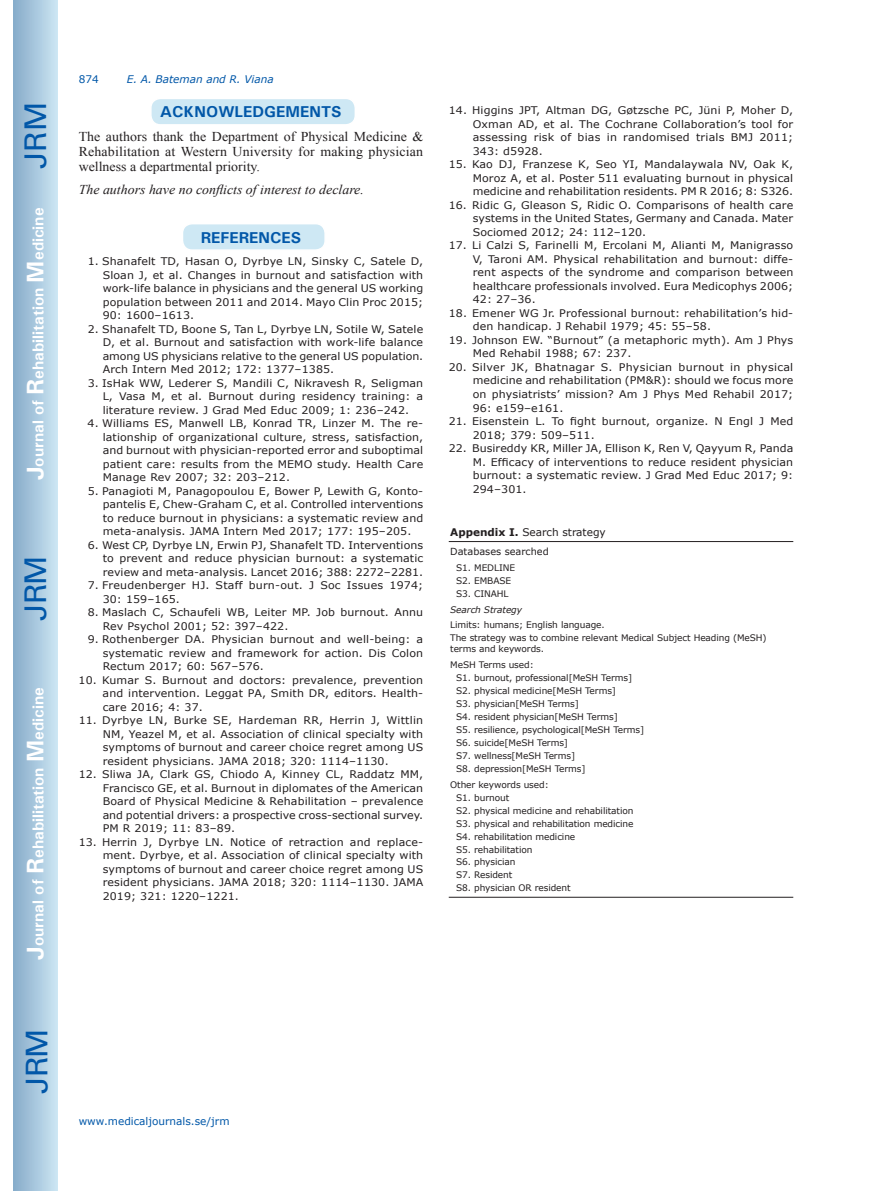
<style>
.page{position:relative;width:872px;height:1191px;background:#fff}
.page>*{position:absolute;margin:0;border:0;box-sizing:border-box;transform-origin:0 0}
.t1{font:30px "Univers";letter-spacing:-.03em;color:#0157a8}
.t2{font:700 15.75px "Univers";color:#fff}
.t3{font:700 15.75px "Univers";color:#0157a8}
.t4{font:13.5px/15px "Times New Roman";color:#231f20;text-align:justify}
.t5{font:italic 13.5px "Times New Roman";color:#231f20}
.t6{font:10.5px/13.5px "Verdana";letter-spacing:.01em;color:#231f20;text-align:justify;scale:1.05 1}
.t7{font:10.5px "Verdana";color:#0157a8}
.t8{font:10.5px "Verdana";letter-spacing:.01em;color:#231f20}
.t9{font:italic 10.5px "Verdana";color:#0157a8}
.t10{font:9.75px "Verdana";color:#231f20}
.t11{font:9px/12.9px "Verdana";letter-spacing:-.01em;color:#231f20}
.t12{font:italic 9px "Verdana";letter-spacing:-.01em;color:#231f20}
.s1{font-size:24px}
.s2{font-weight:700}
</style>
<div class="page">
<div style="left:14px;top:0;width:43px;height:1191px;background:linear-gradient(to right,#88acca,#cbe5f2)"></div>
<div style="left:182px;top:224px;width:143px;height:26px;background:#cee8f4;border-radius:10px"></div>
<div style="left:182px;top:223px;width:144px;height:28px;border:2px solid #fff;border-radius:10px"></div>
<div style="left:151px;top:98px;width:204px;height:27px;background:#cee8f4;border-radius:10px"></div>
<div style="left:150px;top:98px;width:206px;height:28px;border:2px solid #fff;border-radius:10px"></div>
<hr style="left:449px;top:541px;width:344px;height:1px;background:#231f20">
<hr style="left:449px;top:897px;width:344px;height:1px;background:#231f20">
<h1 class="t1" style="left:18px;top:169px;width:68px;rotate:-90deg">JRM</h1>
<h2 class="t2" style="left:28px;top:480px;width:274px;rotate:-90deg"><span class="s1">J</span>ournal of <span class="s1">R</span>ehabilitation <span class="s1">M</span>edicine</h2>
<h1 class="t1" style="left:18px;top:620px;width:67px;rotate:-90deg">JRM</h1>
<h2 class="t2" style="left:28px;top:959px;width:274px;rotate:-90deg"><span class="s1">J</span>ournal of <span class="s1">R</span>ehabilitation <span class="s1">M</span>edicine</h2>
<h1 class="t1" style="left:19px;top:1093px;width:67px;rotate:-90deg">JRM</h1>
<p class="t7" style="left:79px;top:72px;width:22px">874</p>
<p class="t9" style="left:127px;top:72px;width:148px">E. A. Bateman and R. Viana</p>
<h2 class="t3" style="left:160px;top:102px;width:183px">ACKNOWLEDGEMENTS</h2>
<p class="t4" style="left:79px;top:129px;width:346px">The authors thank the Department of Physical Medicine &amp; Rehabilitation at Western University for making physician wellness a departmental priority.</p>
<p class="t5" style="left:79px;top:180px;width:287px">The authors have no conflicts of interest to declare.</p>
<h2 class="t3" style="left:201px;top:227px;width:102px">REFERENCES</h2>
<p class="t6" style="left:103px;top:255px;width:307px;text-indent:-15px">1. Shanafelt TD, Hasan O, Dyrbye LN, Sinsky C, Satele D, Sloan J, et al. Changes in burnout and satisfaction with work-life balance in physicians and the general US working population between 2011 and 2014. Mayo Clin Proc 2015; 90: 1600–1613.</p>
<p class="t6" style="left:103px;top:322px;width:307px;text-indent:-15px">2. Shanafelt TD, Boone S, Tan L, Dyrbye LN, Sotile W, Satele D, et al. Burnout and satisfaction with work-life balance among US physicians relative to the general US population.<br>Arch Intern Med 2012; 172: 1377–1385.</p>
<p class="t6" style="left:103px;top:376px;width:307px;text-indent:-15px">3. IsHak WW, Lederer S, Mandili C, Nikravesh R, Seligman L, Vasa M, et al. Burnout during residency training: a literature review. J Grad Med Educ 2009; 1: 236–242.</p>
<p class="t6" style="left:103px;top:417px;width:307px;text-indent:-15px">4. Williams ES, Manwell LB, Konrad TR, Linzer M. The re&shy;lationship of organizational culture, stress, satisfaction, and burnout with physician-reported error and suboptimal patient care: results from the MEMO study. Health Care Manage Rev 2007; 32: 203–212.</p>
<p class="t6" style="left:103px;top:484px;width:307px;text-indent:-15px">5. Panagioti M, Panagopoulou E, Bower P, Lewith G, Konto&shy;pantelis E, Chew-Graham C, et al. Controlled interventions to reduce burnout in physicians: a systematic review and meta-analysis. JAMA Intern Med 2017; 177: 195–205.</p>
<p class="t6" style="left:103px;top:538px;width:307px;text-indent:-15px">6. West CP, Dyrbye LN, Erwin PJ, Shanafelt TD. Interventions to prevent and reduce physician burnout: a systematic review and meta-analysis. Lancet 2016; 388: 2272–2281.</p>
<p class="t6" style="left:103px;top:579px;width:307px;text-indent:-15px">7. Freudenberger HJ. Staff burn-out. J Soc Issues 1974;<br>30: 159–165.</p>
<p class="t6" style="left:103px;top:606px;width:307px;text-indent:-15px">8. Maslach C, Schaufeli WB, Leiter MP. Job burnout. Annu<br>Rev Psychol 2001; 52: 397–422.</p>
<p class="t6" style="left:103px;top:633px;width:307px;text-indent:-15px">9. Rothenberger DA. Physician burnout and well-being: a systematic review and framework for action. Dis Colon Rectum 2017; 60: 567–576.</p>
<p class="t6" style="left:103px;top:673px;width:307px;text-indent:-24px">10. Kumar S. Burnout and doctors: prevalence, prevention and intervention. Leggat PA, Smith DR, editors. Health&shy;care 2016; 4: 37.</p>
<p class="t6" style="left:103px;top:714px;width:307px;text-indent:-24px">11. Dyrbye LN, Burke SE, Hardeman RR, Herrin J, Wittlin NM, Yeazel M, et al. Association of clinical specialty with symptoms of burnout and career choice regret among US resident physicians. JAMA 2018; 320: 1114–1130.</p>
<p class="t6" style="left:103px;top:768px;width:307px;text-indent:-24px">12. Sliwa JA, Clark GS, Chiodo A, Kinney CL, Raddatz MM, Francisco GE, et al. Burnout in diplomates of the American Board of Physical Medicine &amp; Rehabilitation – prevalence and potential drivers: a prospective cross-sectional survey.<br>PM R 2019; 11: 83–89.</p>
<p class="t6" style="left:103px;top:835px;width:307px;text-indent:-24px">13. Herrin J, Dyrbye LN. Notice of retraction and replace&shy;ment. Dyrbye, et al. Association of clinical specialty with symptoms of burnout and career choice regret among US resident physicians. JAMA 2018; 320: 1114–1130. JAMA 2019; 321: 1220–1221.</p>
<p class="t6" style="left:473px;top:104px;width:307px;text-indent:-24px">14. Higgins JPT, Altman DG, Gøtzsche PC, Jüni P, Moher D, Oxman AD, et al. The Cochrane Collaboration’s tool for assessing risk of bias in randomised trials BMJ 2011; 343: d5928.</p>
<p class="t6" style="left:473px;top:158px;width:307px;text-indent:-24px">15. Kao DJ, Franzese K, Seo YI, Mandalaywala NV, Oak K, Moroz A, et al. Poster 511 evaluating burnout in physical medicine and rehabilitation residents. PM R 2016; 8: S326.</p>
<p class="t6" style="left:473px;top:198px;width:307px;text-indent:-24px">16. Ridic G, Gleason S, Ridic O. Comparisons of health care systems in the United States, Germany and Canada. Mater Sociomed 2012; 24: 112–120.</p>
<p class="t6" style="left:473px;top:239px;width:307px;text-indent:-24px">17. Li Calzi S, Farinelli M, Ercolani M, Alianti M, Manigrasso V, Taroni AM. Physical rehabilitation and burnout: diffe&shy;rent aspects of the syndrome and comparison between healthcare professionals involved. Eura Medicophys 2006; 42: 27–36.</p>
<p class="t6" style="left:473px;top:306px;width:307px;text-indent:-24px">18. Emener WG Jr. Professional burnout: rehabilitation’s hid&shy;den handicap. J Rehabil 1979; 45: 55–58.</p>
<p class="t6" style="left:473px;top:333px;width:307px;text-indent:-24px">19. Johnson EW. “Burnout” (a metaphoric myth). Am J Phys<br>Med Rehabil 1988; 67: 237.</p>
<p class="t6" style="left:473px;top:360px;width:307px;text-indent:-24px">20. Silver JK, Bhatnagar S. Physician burnout in physical medicine and rehabilitation (PM&amp;R): should we focus more on physiatrists’ mission? Am J Phys Med Rehabil 2017; 96: e159–e161.</p>
<p class="t6" style="left:473px;top:414px;width:307px;text-indent:-24px">21. Eisenstein L. To fight burnout, organize. N Engl J Med<br>2018; 379: 509–511.</p>
<p class="t6" style="left:473px;top:441px;width:307px;text-indent:-24px">22. Busireddy KR, Miller JA, Ellison K, Ren V, Qayyum R, Panda M. Efficacy of interventions to reduce resident physician burnout: a systematic review. J Grad Med Educ 2017; 9:<br>294–301.</p>
<p class="t8" style="left:450px;top:525px;width:157px"><span class="s2">Appendix I.</span> Search strategy</p>
<p class="t10" style="left:450px;top:545px;width:100px">Databases searched</p>
<p class="t11" style="left:456px;top:561px;width:60px">S1. MEDLINE<br>S2. EMBASE<br>S3. CINAHL</p>
<p class="t12" style="left:450px;top:603px;width:73px">Search Strategy</p>
<p class="t11" style="left:450px;top:619px;width:318px">Limits: humans; English language.<br>The strategy was to combine relevant Medical Subject Heading (MeSH)</p>
<p class="t11" style="left:450px;top:641px;width:95px;line-height:15.9px">terms and keywords.<br>MeSH Terms used:</p>
<p class="t11" style="left:456px;top:672px;width:189px">S1. burnout, professional[MeSH Terms]<br>S2. physical medicine[MeSH Terms]<br>S3. physician[MeSH Terms]<br>S4. resident physician[MeSH Terms]<br>S5. resilience, psychological[MeSH Terms]<br>S6. suicide[MeSH Terms]<br>S7. wellness[MeSH Terms]<br>S8. depression[MeSH Terms]</p>
<p class="t11" style="left:456px;top:778px;width:179px;text-indent:-6px">Other keywords used:<br>S1. burnout<br>S2. physical medicine and rehabilitation<br>S3. physical and rehabilitation medicine<br>S4. rehabilitation medicine<br>S5. rehabilitation<br>S6. physician<br>S7. Resident<br>S8. physician OR resident</p>
<p class="t7" style="left:79px;top:1114px;width:152px">www.medicaljournals.se/jrm</p>
</div>
